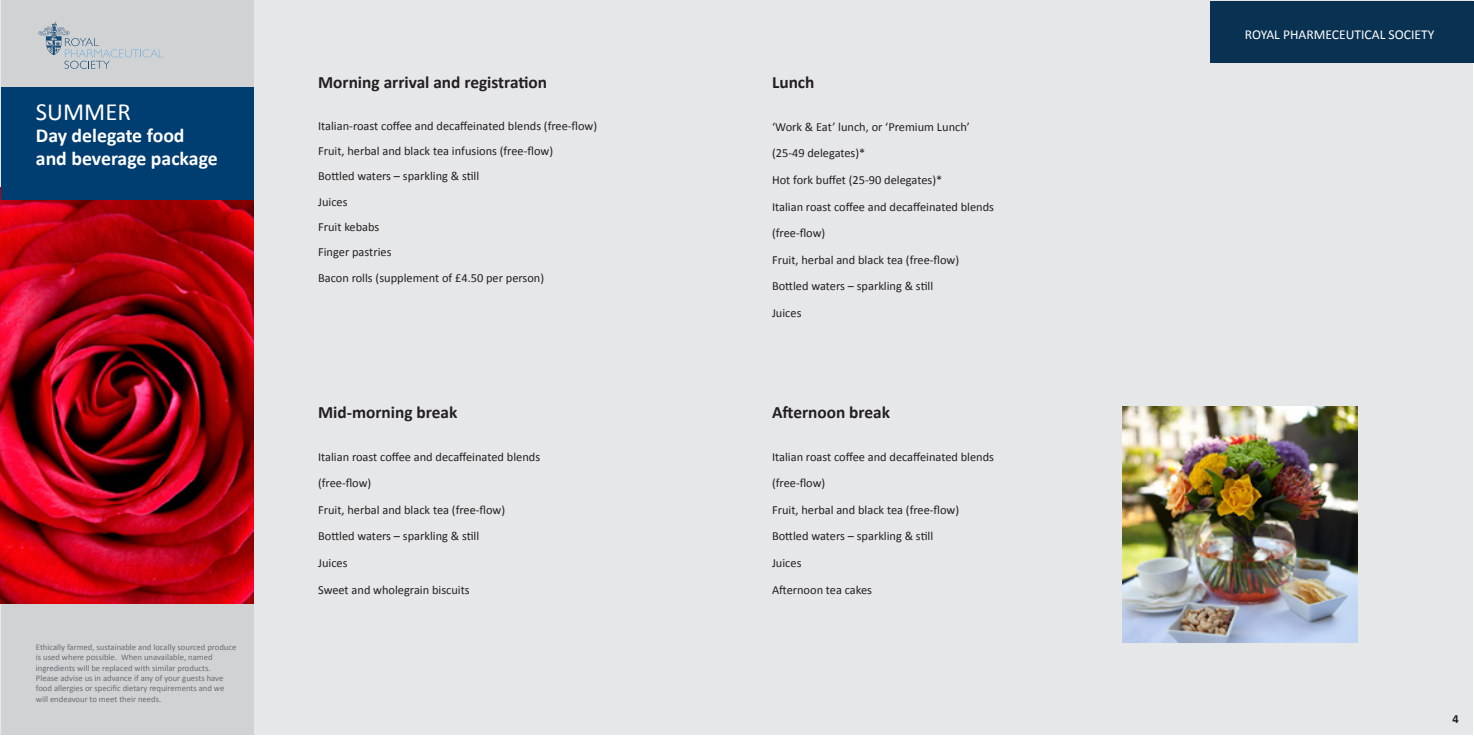
<style>
.page{position:relative;width:1474px;height:736px;background:#fff}
.page>*{position:absolute;margin:0;border:0;box-sizing:border-box;transform-origin:0 0}
.t1{font:24.68px "Calibri";color:#fff}
.t2{font:700 19.78px/22.2px "Calibri";color:#fff}
.t3{font:700 17.32px "Calibri";color:#231f20}
.t4{font:13.65px "Calibri";color:#fff}
.t5{font:12.42px/26.6px "Calibri";color:#231f20}
.t6{font:700 12.42px "Calibri";color:#231f20}
.t7{font:8.58px/10.3px "Calibri";color:#6c6d70}
</style>
<div class="page">
<div style="left:1px;top:1px;width:1471px;height:733px;background:#e6e7e9"></div>
<div style="left:1px;top:1px;width:252px;height:733px;background:#d1d2d4"></div>
<img style="left:1px;top:199px;width:252px;height:403px">
<div style="left:1px;top:87px;width:252px;height:112px;background:#003d71"></div>
<svg style="left:39px;top:22px;width:124px;height:46px"></svg>
<img style="left:1122px;top:406px;width:235px;height:236px">
<div style="left:1209px;top:1px;width:263px;height:61px;background:#093152"></div>
<h1 class="t1" style="left:36px;top:96px;width:96px">SUMMER</h1>
<h2 class="t2" style="left:36px;top:123px;width:183px">Day delegate food and beverage package</h2>
<p class="t7" style="left:36px;top:641px;width:202px">Ethically farmed, sustainable and locally sourced produce is used where possible. When unavailable, named ingredients will be replaced with similar products.<br>Please advise us in advance if any of your guests have food allergies or specific dietary requirements and we will endeavour to meet their needs.</p>
<h3 class="t3" style="left:318px;top:72px;width:230px">Morning arrival and registration</h3>
<p class="t5" style="left:318px;top:112px;width:281px;line-height:25.4px">Italian-roast coffee and decaffeinated blends (free-flow)<br>Fruit, herbal and black tea infusions (free-flow)<br>Bottled waters – sparkling &amp; still<br>Juices<br>Fruit kebabs<br>Finger pastries<br>Bacon rolls (supplement of £4.50 per person)</p>
<h3 class="t3" style="left:318px;top:401px;width:141px">Mid-morning break</h3>
<p class="t5" style="left:318px;top:442px;width:223px">Italian roast coffee and decaffeinated blends (free-flow)<br>Fruit, herbal and black tea (free-flow)<br>Bottled waters – sparkling &amp; still<br>Juices<br>Sweet and wholegrain biscuits</p>
<h3 class="t3" style="left:772px;top:72px;width:44px">Lunch</h3>
<p class="t5" style="left:772px;top:113px;width:223px">‘Work &amp; Eat’ lunch, or ‘Premium Lunch’ (25-49 delegates)*<br>Hot fork buffet (25-90 delegates)*<br>Italian roast coffee and decaffeinated blends (free-flow)<br>Fruit, herbal and black tea (free-flow)<br>Bottled waters – sparkling &amp; still<br>Juices</p>
<h3 class="t3" style="left:772px;top:401px;width:120px">Afternoon break</h3>
<p class="t5" style="left:772px;top:442px;width:223px">Italian roast coffee and decaffeinated blends (free-flow)<br>Fruit, herbal and black tea (free-flow)<br>Bottled waters – sparkling &amp; still<br>Juices<br>Afternoon tea cakes</p>
<p class="t4" style="left:1244px;top:26px;width:191px">ROYAL PHARMECEUTICAL SOCIETY</p>
<p class="t6" style="left:1452px;top:711px;width:8px">4</p>
</div>
